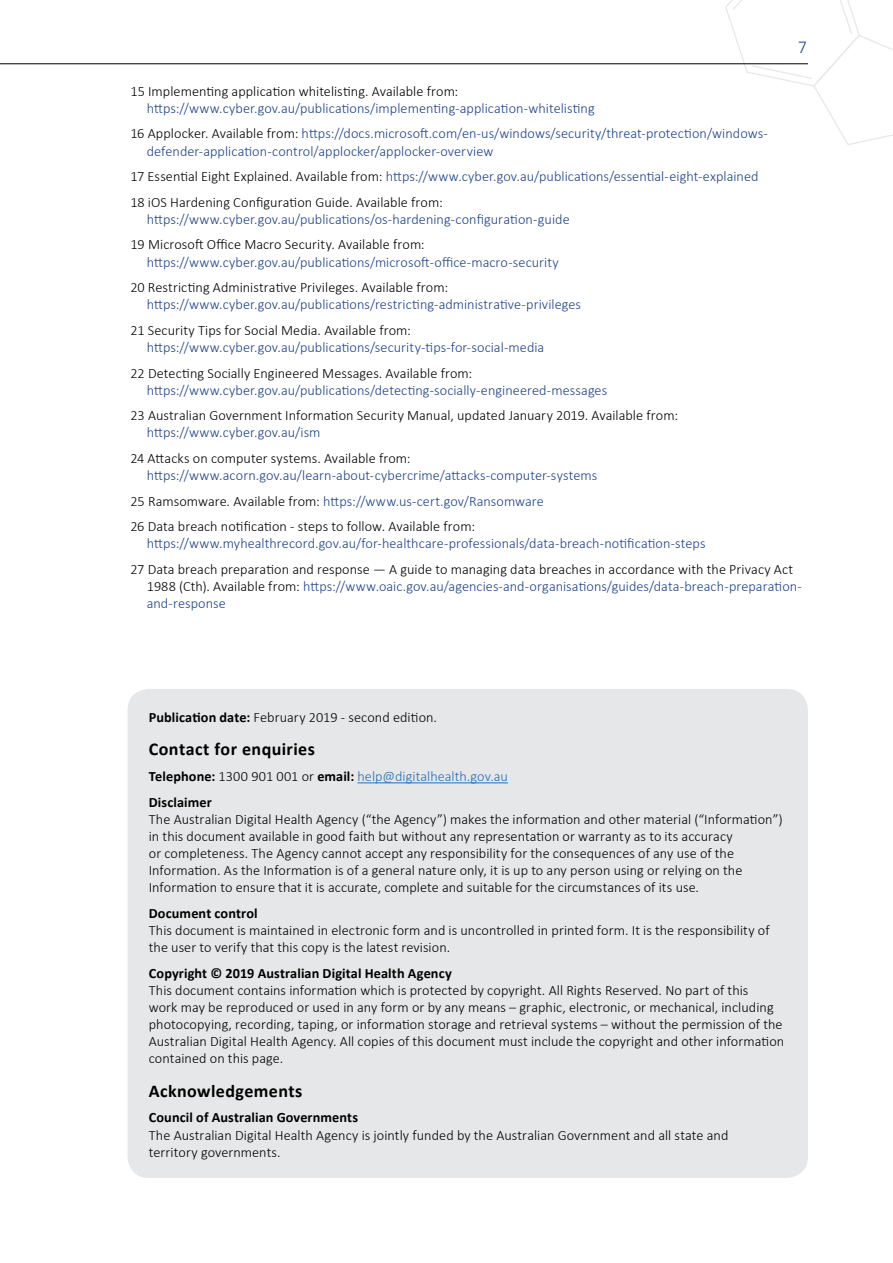
<style>
.page{position:relative;width:893px;height:1263px;background:#fff}
.page>*{position:absolute;margin:0;border:0;box-sizing:border-box;transform-origin:0 0}
.t1{font:700 18px "Calibri";letter-spacing:.025em;color:#000}
.t2{font:300 18px "Calibri";color:#1f4388}
.Paragraph_standard{font:300 14.25px/17.1px "Calibri";color:#000}
.Paragraph_standard-2{font:300 14.25px/17.1px "Calibri";letter-spacing:.005em;color:#1f4388}
.Paragraph_standard-3{font:300 14.25px "Calibri";color:#246eb7}
.s1{color:#000}
.s2{color:#1f4388}
.s3{font-weight:700}
.s4{font-weight:700;color:#000}
</style>
<div class="page">
<svg style="left:725px;top:0;width:168px;height:145px"></svg>
<hr style="left:0;top:64px;width:808px;height:1px;background:#000">
<div style="left:128px;top:689px;width:680px;height:489px;background:#e6e7e8;border-radius:21px"></div>
<hr style="left:357px;top:782px;width:151px;height:1px;background:#246eb7">
<p class="t2" style="left:798px;top:36px;width:11px">7</p>
<p class="Paragraph_standard-2" style="left:147px;top:82px;width:450px;text-indent:-16px"><span class="s1">15 Implementing application whitelisting. Available from: </span>https://www.cyber.gov.au/publications/implementing-application-whitelisting</p>
<p class="Paragraph_standard-2" style="left:147px;top:125px;width:622px;text-indent:-16px"><span class="s1">16 Applocker. Available from:</span> https://docs.microsoft.com/en-us/windows/security/threat-protection/windows&shy;defender-application-control/applocker/applocker-overview</p>
<p class="Paragraph_standard-2" style="left:130px;top:168px;width:630px"><span class="s1">17 Essential Eight Explained. Available from:</span> https://www.cyber.gov.au/publications/essential-eight-explained</p>
<p class="Paragraph_standard-2" style="left:147px;top:193px;width:425px;text-indent:-16px"><span class="s1">18 iOS Hardening Configuration Guide. Available from: </span>https://www.cyber.gov.au/publications/os-hardening-configuration-guide</p>
<p class="Paragraph_standard-2" style="left:147px;top:236px;width:414px;text-indent:-16px"><span class="s1">19 Microsoft Office Macro Security. Available from: </span>https://www.cyber.gov.au/publications/microsoft-office-macro-security</p>
<p class="Paragraph_standard-2" style="left:147px;top:279px;width:436px;text-indent:-16px"><span class="s1">20 Restricting Administrative Privileges. Available from: </span>https://www.cyber.gov.au/publications/restricting-administrative-privileges</p>
<p class="Paragraph_standard-2" style="left:147px;top:321px;width:399px;text-indent:-16px"><span class="s1">21 Security Tips for Social Media. Available from: </span>https://www.cyber.gov.au/publications/security-tips-for-social-media</p>
<p class="Paragraph_standard-2" style="left:147px;top:364px;width:462px;text-indent:-16px"><span class="s1">22 Detecting Socially Engineered Messages. Available from: </span>https://www.cyber.gov.au/publications/detecting-socially-engineered-messages</p>
<p class="Paragraph_standard" style="left:147px;top:407px;width:533px;text-indent:-16px">23 Australian Government Information Security Manual, updated January 2019. Available from: <span class="s2">https://www.cyber.gov.au/ism</span></p>
<p class="Paragraph_standard-2" style="left:147px;top:450px;width:452px;text-indent:-16px"><span class="s1">24 Attacks on computer systems. Available from: </span>https://www.acorn.gov.au/learn-about-cybercrime/attacks-computer-systems</p>
<p class="Paragraph_standard-2" style="left:130px;top:492px;width:415px"><span class="s1">25 Ramsomware. Available from:</span> https://www.us-cert.gov/Ransomware</p>
<p class="Paragraph_standard-2" style="left:147px;top:518px;width:560px;text-indent:-16px"><span class="s1">26 Data breach notification - steps to follow. Available from: </span>https://www.myhealthrecord.gov.au/for-healthcare-professionals/data-breach-notification-steps</p>
<p class="Paragraph_standard" style="left:147px;top:561px;width:657px;text-indent:-16px">27 Data breach preparation and response — A guide to managing data breaches in accordance with the Privacy Act<br>1988 (Cth). Available from: <span class="s2">https://www.oaic.gov.au/agencies-and-organisations/guides/data-breach-preparation&shy;and-response</span></p>
<p class="Paragraph_standard" style="left:149px;top:708px;width:290px"><span class="s3">Publication date:</span> February 2019 - second edition.</p>
<p class="t1" style="left:149px;top:737px;width:168px">Contact for enquiries</p>
<p class="Paragraph_standard-3" style="left:149px;top:767px;width:361px"><span class="s4">Telephone:</span> <span class="s1">1300 901 001 or</span> <span class="s4">email:</span> help@digitalhealth.gov.au</p>
<p class="Paragraph_standard" style="left:149px;top:793px;width:635px"><span class="s3">Disclaimer<br></span>The Australian Digital Health Agency (“the Agency”) makes the information and other material (“Information”) in this document available in good faith but without any representation or warranty as to its accuracy<br>or completeness. The Agency cannot accept any responsibility for the consequences of any use of the Information. As the Information is of a general nature only, it is up to any person using or relying on the Information to ensure that it is accurate, complete and suitable for the circumstances of its use.</p>
<p class="Paragraph_standard" style="left:149px;top:904px;width:622px"><span class="s3">Document control<br></span>This document is maintained in electronic form and is uncontrolled in printed form. It is the responsibility of the user to verify that this copy is the latest revision.</p>
<p class="Paragraph_standard" style="left:149px;top:964px;width:637px"><span class="s3">Copyright © 2019 Australian Digital Health Agency<br></span>This document contains information which is protected by copyright. All Rights Reserved. No part of this<br>work may be reproduced or used in any form or by any means – graphic, electronic, or mechanical, including photocopying, recording, taping, or information storage and retrieval systems – without the permission of the Australian Digital Health Agency. All copies of this document must include the copyright and other information contained on this page.</p>
<p class="t1" style="left:149px;top:1078px;width:155px">Acknowledgements</p>
<p class="Paragraph_standard" style="left:149px;top:1109px;width:581px"><span class="s3">Council of Australian Governments<br></span>The Australian Digital Health Agency is jointly funded by the Australian Government and all state and territory governments.</p>
</div>
